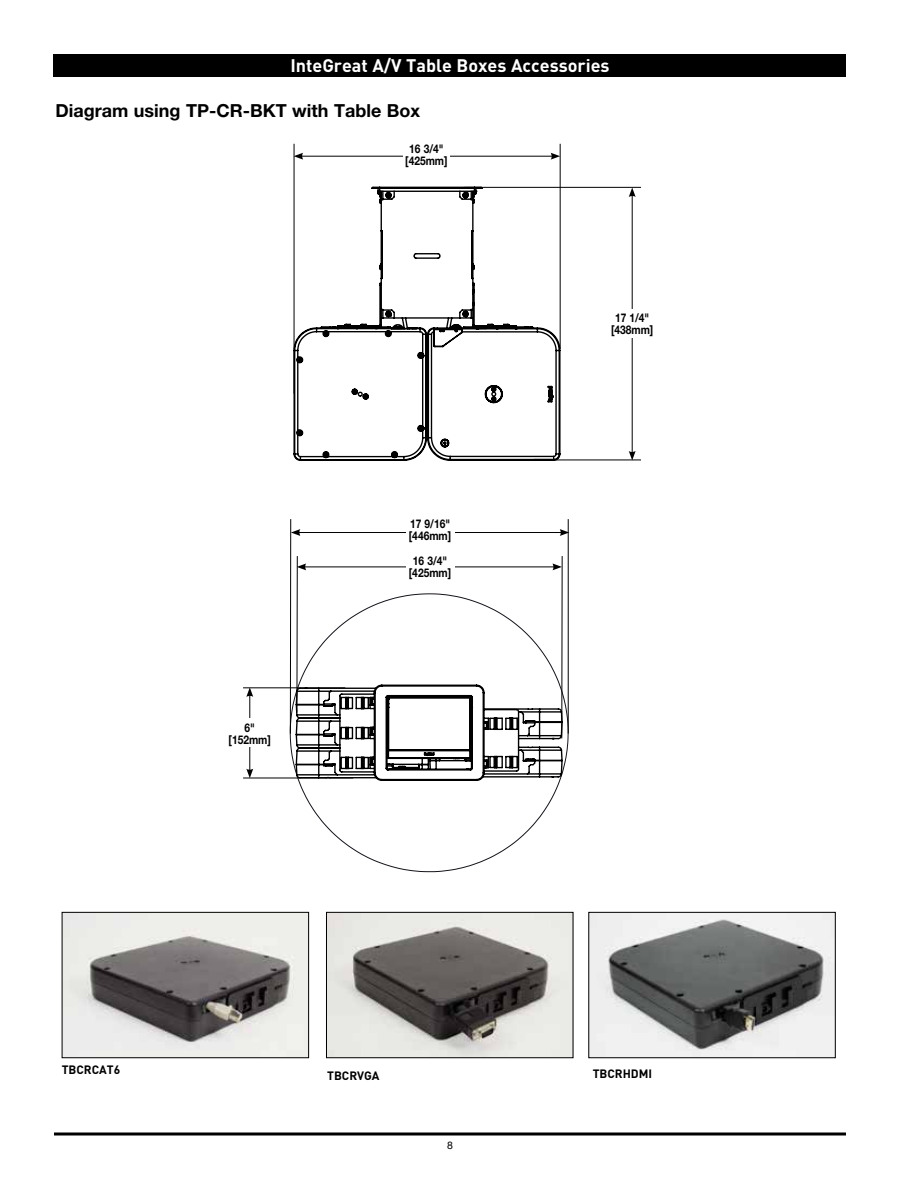
<style>
.page{position:relative;width:918px;height:1188px;background:#fff}
.page>*{position:absolute;margin:0;border:0;box-sizing:border-box;transform-origin:0 0}
.t1{font:700 18px "Helvetica Neue";color:#000}
.t2{font:700 18px "DIN Pro";color:#fff}
.t3{font:700 12px/12px "Helvetica Neue";color:#000;text-align:center;scale:.85 1}
.t4{font:700 12px "DIN Pro";color:#000}
.t5{font:10.5px "Helvetica Neue";color:#000}
</style>
<div class="page">
<svg style="left:54px;top:1132px;width:792px;height:4px"></svg>
<svg style="left:293px;top:187px;width:269px;height:274px"></svg>
<hr style="left:294px;top:144px;width:1px;height:250px;background:#000">
<hr style="left:464px;top:187px;width:177px;height:1px;background:#000">
<hr style="left:560px;top:144px;width:1px;height:205px;background:#000">
<hr style="left:477px;top:460px;width:164px;height:1px;background:#000">
<hr style="left:301px;top:156px;width:252px;height:1px;background:#000">
<svg style="left:294px;top:153px;width:9px;height:7px"></svg>
<svg style="left:551px;top:153px;width:9px;height:7px"></svg>
<hr style="left:632px;top:195px;width:1px;height:258px;background:#000">
<svg style="left:629px;top:188px;width:7px;height:9px"></svg>
<svg style="left:629px;top:451px;width:7px;height:9px"></svg>
<div style="left:403px;top:144px;width:47px;height:28px;background:#fff"></div>
<div style="left:600px;top:309px;width:64px;height:29px;background:#fff"></div>
<div style="left:54px;top:54px;width:792px;height:23px;background:#000"></div>
<svg style="left:374px;top:593px;width:195px;height:279px"></svg>
<svg style="left:288px;top:593px;width:275px;height:268px"></svg>
<hr style="left:290px;top:519px;width:1px;height:215px;background:#000">
<hr style="left:297px;top:556px;width:1px;height:157px;background:#000">
<hr style="left:561px;top:556px;width:2px;height:182px;background:#000">
<hr style="left:568px;top:519px;width:1px;height:215px;background:#000">
<hr style="left:298px;top:532px;width:264px;height:1px;background:#000">
<svg style="left:291px;top:529px;width:9px;height:7px"></svg>
<svg style="left:560px;top:529px;width:9px;height:7px"></svg>
<hr style="left:304px;top:567px;width:251px;height:1px;background:#000">
<svg style="left:297px;top:563px;width:9px;height:7px"></svg>
<svg style="left:552px;top:563px;width:10px;height:7px"></svg>
<div style="left:406px;top:519px;width:48px;height:29px;background:#fff"></div>
<div style="left:406px;top:556px;width:48px;height:29px;background:#fff"></div>
<hr style="left:243px;top:778px;width:110px;height:1px;background:#000">
<hr style="left:243px;top:687px;width:102px;height:1px;background:#000">
<hr style="left:249px;top:695px;width:1px;height:76px;background:#000">
<svg style="left:246px;top:769px;width:7px;height:9px"></svg>
<svg style="left:246px;top:687px;width:7px;height:10px"></svg>
<div style="left:218px;top:719px;width:64px;height:28px;background:#fff"></div>
<img style="left:64px;top:914px;width:243px;height:142px">
<div style="left:62px;top:912px;width:247px;height:146px;border:1px solid #000"></div>
<img style="left:590px;top:914px;width:244px;height:142px">
<div style="left:588px;top:912px;width:248px;height:146px;border:1px solid #000"></div>
<img style="left:328px;top:914px;width:243px;height:142px">
<div style="left:326px;top:912px;width:247px;height:146px;border:1px solid #000"></div>
<h1 class="t2" style="left:290px;top:53px;width:321px">InteGreat A/V Table Boxes Accessories</h1>
<h1 class="t1" style="left:55px;top:100px;width:366px">Diagram using TP-CR-BKT with Table Box</h1>
<p class="t3" style="left:405px;top:143px;width:51px">16 3/4" [425mm]</p>
<p class="t3" style="left:229px;top:721px;width:51px">6" [152mm]</p>
<p class="t3" style="left:409px;top:518px;width:51px;text-align:left">17 9/16" [446mm]</p>
<p class="t3" style="left:409px;top:555px;width:51px">16 3/4" [425mm]</p>
<p class="t3" style="left:611px;top:312px;width:51px">17 1/4" [438mm]</p>
<p class="t4" style="left:62px;top:1062px;width:60px">TBCRCAT6</p>
<p class="t4" style="left:327px;top:1068px;width:54px">TBCRVGA</p>
<p class="t4" style="left:593px;top:1065px;width:61px">TBCRHDMI</p>
<p class="t5" style="left:447px;top:1139px;width:7px">8</p>
</div>
